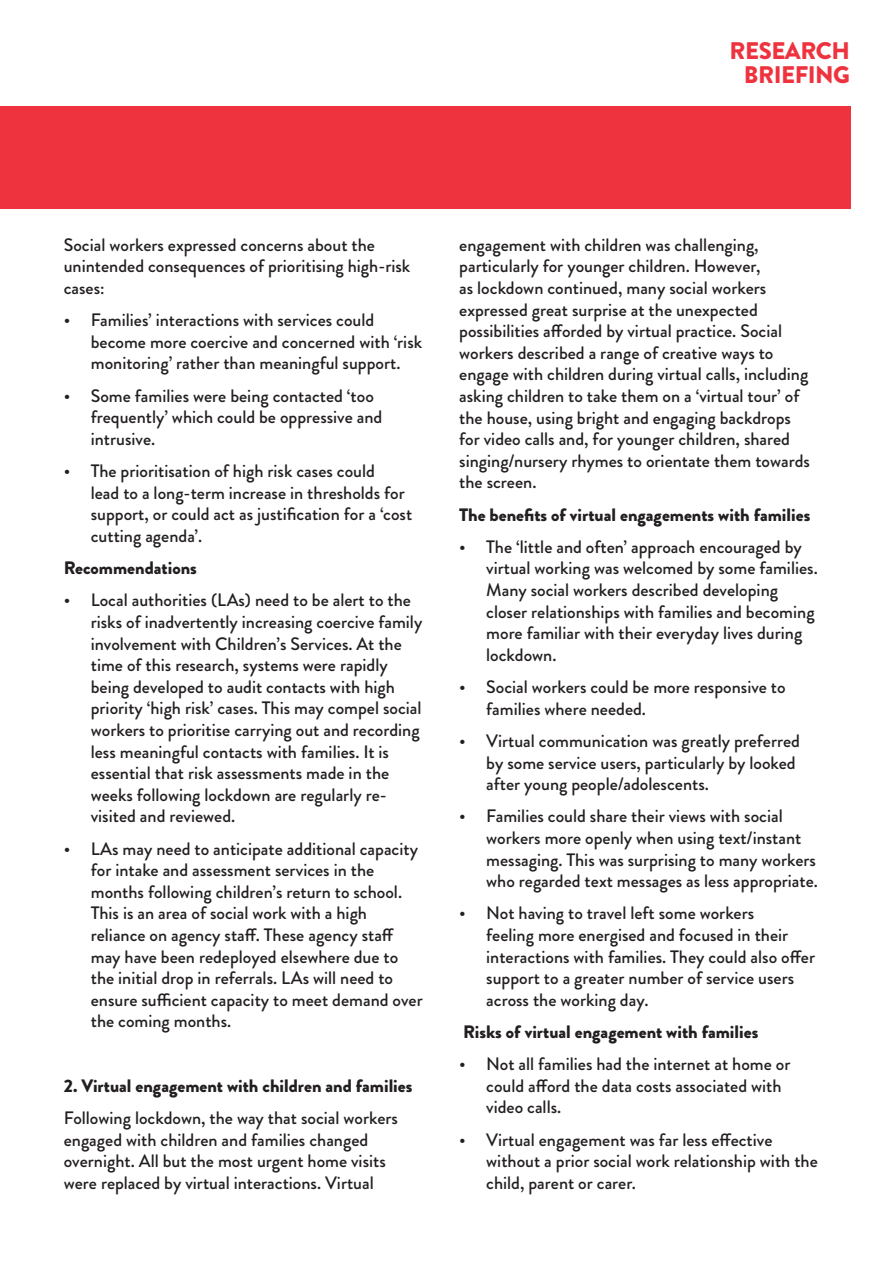
<style>
.page{position:relative;width:893px;height:1263px;background:#fff}
.page>*{position:absolute;margin:0;border:0;box-sizing:border-box;transform-origin:0 0}
.t1{font:900 24px/24px "Brandon Grotesque";letter-spacing:-.02em;color:#ee333f;text-align:right}
.main_text{font:500 18px/21.6px "Brandon Grotesque";color:#231f20}
.main_text-2{font:900 18px "Brandon Grotesque";color:#231f20}
</style>
<div class="page">
<div style="left:0;top:106px;width:850px;height:102px;background:#ee333f"></div>
<p class="t1" style="left:729px;top:39px;width:122px">RESEARCH<br>BRIEFING</p>
<p class="main_text" style="left:64px;top:234px;width:348px">Social workers expressed concerns about the unintended consequences of prioritising high-risk cases:</p>
<p class="main_text" style="left:91px;top:309px;width:333px;text-indent:-27px">• Families’ interactions with services could become more coercive and concerned with ‘risk monitoring’ rather than meaningful support.</p>
<p class="main_text" style="left:91px;top:385px;width:293px;text-indent:-27px">• Some families were being contacted ‘too frequently’ which could be oppressive and intrusive.</p>
<p class="main_text" style="left:91px;top:460px;width:323px;text-indent:-27px">• The prioritisation of high risk cases could<br>lead to a long-term increase in thresholds for support, or could act as justification for a ‘cost cutting agenda’.</p>
<p class="main_text-2" style="left:64px;top:555px;width:135px">Recommendations</p>
<p class="main_text" style="left:91px;top:590px;width:333px;text-indent:-27px">• Local authorities (LAs) need to be alert to the risks of inadvertently increasing coercive family involvement with Children’s Services. At the time of this research, systems were rapidly being developed to audit contacts with high priority ‘high risk’ cases. This may compel social workers to prioritise carrying out and recording less meaningful contacts with families. It is essential that risk assessments made in the weeks following lockdown are regularly re&shy;visited and reviewed.</p>
<p class="main_text" style="left:91px;top:838px;width:333px;text-indent:-27px">• LAs may need to anticipate additional capacity for intake and assessment services in the months following children’s return to school.<br>This is an area of social work with a high reliance on agency staff. These agency staff may have been redeployed elsewhere due to the initial drop in referrals. LAs will need to ensure sufficient capacity to meet demand over the coming months.</p>
<p class="main_text-2" style="left:64px;top:1073px;width:350px">2. Virtual engagement with children and families</p>
<p class="main_text" style="left:64px;top:1107px;width:336px">Following lockdown, the way that social workers engaged with children and families changed overnight. All but the most urgent home visits were replaced by virtual interactions. Virtual</p>
<p class="main_text" style="left:459px;top:234px;width:352px">engagement with children was challenging, particularly for younger children. However,<br>as lockdown continued, many social workers expressed great surprise at the unexpected possibilities afforded by virtual practice. Social workers described a range of creative ways to engage with children during virtual calls, including asking children to take them on a ‘virtual tour’ of the house, using bright and engaging backdrops for video calls and, for younger children, shared singing/nursery rhymes to orientate them towards the screen.</p>
<p class="main_text-2" style="left:459px;top:502px;width:353px">The benefits of virtual engagements with families</p>
<p class="main_text" style="left:486px;top:536px;width:333px;text-indent:-27px">• The ‘little and often’ approach encouraged by virtual working was welcomed by some families.<br>Many social workers described developing closer relationships with families and becoming more familiar with their everyday lives during lockdown.</p>
<p class="main_text" style="left:486px;top:676px;width:301px;text-indent:-27px">• Social workers could be more responsive to families where needed.</p>
<p class="main_text" style="left:486px;top:730px;width:315px;text-indent:-27px">• Virtual communication was greatly preferred by some service users, particularly by looked after young people/adolescents.</p>
<p class="main_text" style="left:486px;top:806px;width:333px;text-indent:-27px">• Families could share their views with social workers more openly when using text/instant messaging. This was surprising to many workers who regarded text messages as less appropriate.</p>
<p class="main_text" style="left:486px;top:903px;width:330px;text-indent:-27px">• Not having to travel left some workers<br>feeling more energised and focused in their interactions with families. They could also offer support to a greater number of service users across the working day.</p>
<p class="main_text-2" style="left:463px;top:1019px;width:297px">Risks of virtual engagement with families</p>
<p class="main_text" style="left:486px;top:1053px;width:306px;text-indent:-27px">• Not all families had the internet at home or could afford the data costs associated with video calls.</p>
<p class="main_text" style="left:486px;top:1129px;width:333px;text-indent:-27px">• Virtual engagement was far less effective without a prior social work relationship with the child, parent or carer.</p>
</div>
